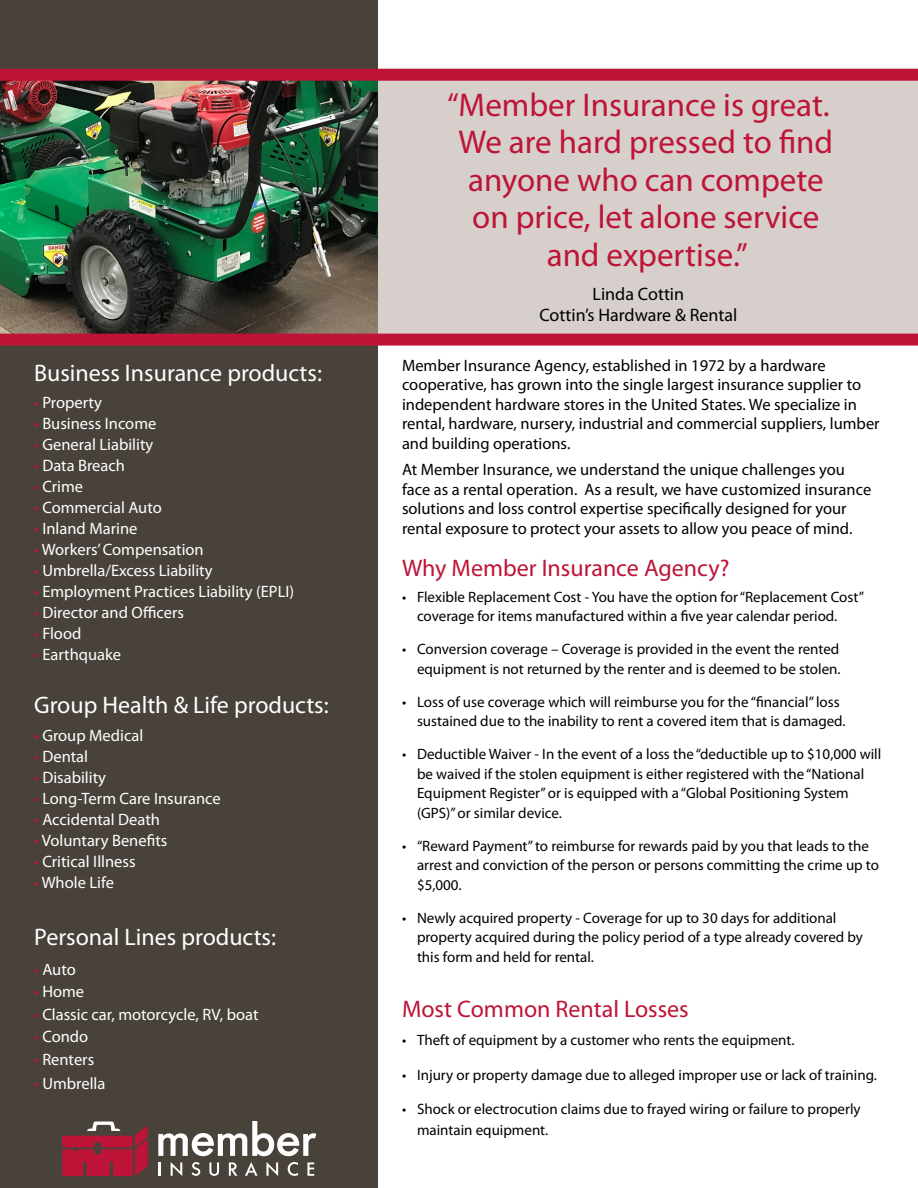
<style>
.page{position:relative;width:918px;height:1188px;background:#fff}
.page>*{position:absolute;margin:0;border:0;box-sizing:border-box;transform-origin:0 0}
.t1{font:33px/37.5px "Myriad Pro";color:#be1437;text-align:center}
.t2{font:24px "Myriad Pro";color:#fff}
.t3{font:24px "Myriad Pro";color:#be1437}
.t4{font:18px/21px "Myriad Pro";color:#000;text-align:center}
.t5{font:16.5px/19.5px "Myriad Pro";color:#000}
.t6{font:16.5px "Myriad Pro";color:#fff}
.t7{font:15px/19.5px "Myriad Pro";color:#000}
.s1{color:#be1437}
</style>
<div class="page">
<div style="left:0;top:0;width:378px;height:1188px;background:#48423b"></div>
<div style="left:378px;top:75px;width:540px;height:260px;background:#d6cfcc"></div>
<svg style="left:158px;top:1121px;width:158px;height:35px"></svg>
<svg style="left:158px;top:1162px;width:2px;height:14px"></svg>
<svg style="left:171px;top:1162px;width:11px;height:14px"></svg>
<svg style="left:192px;top:1162px;width:8px;height:14px"></svg>
<svg style="left:209px;top:1162px;width:10px;height:14px"></svg>
<svg style="left:229px;top:1162px;width:8px;height:14px"></svg>
<svg style="left:245px;top:1162px;width:13px;height:14px"></svg>
<svg style="left:266px;top:1162px;width:12px;height:14px"></svg>
<svg style="left:288px;top:1162px;width:10px;height:14px"></svg>
<svg style="left:307px;top:1162px;width:7px;height:14px"></svg>
<svg style="left:62px;top:1122px;width:86px;height:54px"></svg>
<img style="left:0;top:81px;width:378px;height:253px">
<div style="left:0;top:69px;width:918px;height:12px;background:#be1437"></div>
<div style="left:0;top:334px;width:918px;height:12px;background:#be1437"></div>
<h2 class="t2" style="left:34px;top:358px;width:289px">Business Insurance products:</h2>
<p class="t6" style="left:34px;top:393px;width:69px"><span class="s1">•</span> Property</p>
<p class="t6" style="left:34px;top:414px;width:124px"><span class="s1">•</span> Business Income</p>
<p class="t6" style="left:34px;top:435px;width:121px"><span class="s1">•</span> General Liability</p>
<p class="t6" style="left:34px;top:456px;width:92px"><span class="s1">•</span> Data Breach</p>
<p class="t6" style="left:34px;top:477px;width:51px"><span class="s1">•</span> Crime</p>
<p class="t6" style="left:34px;top:498px;width:129px"><span class="s1">•</span> Commercial Auto</p>
<p class="t6" style="left:34px;top:519px;width:105px"><span class="s1">•</span> Inland Marine</p>
<p class="t6" style="left:34px;top:540px;width:171px"><span class="s1">•</span> Workers’Compensation</p>
<p class="t6" style="left:34px;top:561px;width:180px"><span class="s1">•</span> Umbrella/Excess Liability</p>
<p class="t6" style="left:34px;top:582px;width:261px"><span class="s1">•</span> Employment Practices Liability (EPLI)</p>
<p class="t6" style="left:34px;top:603px;width:151px"><span class="s1">•</span> Director and Officers</p>
<p class="t6" style="left:34px;top:624px;width:49px"><span class="s1">•</span> Flood</p>
<p class="t6" style="left:34px;top:645px;width:88px"><span class="s1">•</span> Earthquake</p>
<h2 class="t2" style="left:34px;top:690px;width:296px">Group Health &amp; Life products:</h2>
<p class="t6" style="left:34px;top:725px;width:111px"><span class="s1">•</span> Group Medical</p>
<p class="t6" style="left:34px;top:746px;width:55px"><span class="s1">•</span> Dental</p>
<p class="t6" style="left:34px;top:767px;width:73px"><span class="s1">•</span> Disability</p>
<p class="t6" style="left:34px;top:788px;width:188px"><span class="s1">•</span> Long-Term Care Insurance</p>
<p class="t6" style="left:34px;top:809px;width:127px"><span class="s1">•</span> Accidental Death</p>
<p class="t6" style="left:34px;top:830px;width:135px"><span class="s1">•</span> Voluntary Benefits</p>
<p class="t6" style="left:34px;top:851px;width:103px"><span class="s1">•</span> Critical Illness</p>
<p class="t6" style="left:34px;top:872px;width:81px"><span class="s1">•</span> Whole Life</p>
<h2 class="t2" style="left:34px;top:922px;width:243px">Personal Lines products:</h2>
<p class="t6" style="left:34px;top:959px;width:43px"><span class="s1">•</span> Auto</p>
<p class="t6" style="left:34px;top:981px;width:51px"><span class="s1">•</span> Home</p>
<p class="t6" style="left:34px;top:1004px;width:226px"><span class="s1">•</span> Classic car, motorcycle, RV, boat</p>
<p class="t6" style="left:34px;top:1026px;width:56px"><span class="s1">•</span> Condo</p>
<p class="t6" style="left:34px;top:1049px;width:62px"><span class="s1">•</span> Renters</p>
<p class="t6" style="left:34px;top:1073px;width:73px"><span class="s1">•</span> Umbrella</p>
<h1 class="t1" style="left:447px;top:86px;width:388px">“Member Insurance is great.<br>We are hard pressed to find anyone who can compete on price, let alone service and expertise.”</h1>
<p class="t4" style="left:539px;top:284px;width:199px">Linda Cottin<br>Cottin’s Hardware &amp; Rental</p>
<p class="t5" style="left:402px;top:355px;width:479px">Member Insurance Agency, established in 1972 by a hardware cooperative, has grown into the single largest insurance supplier to independent hardware stores in the United States. We specialize in rental, hardware, nursery, industrial and commercial suppliers, lumber and building operations.</p>
<p class="t5" style="left:402px;top:460px;width:471px">At Member Insurance, we understand the unique challenges you face as a rental operation. As a result, we have customized insurance solutions and loss control expertise specifically designed for your rental exposure to protect your assets to allow you peace of mind.</p>
<h2 class="t3" style="left:402px;top:553px;width:329px">Why Member Insurance Agency?</h2>
<p class="t7" style="left:417px;top:587px;width:448px;text-indent:-15px">• Flexible Replacement Cost - You have the option for “Replacement Cost” coverage for items manufactured within a five year calendar period.</p>
<p class="t7" style="left:402px;top:639px;width:440px;text-align:right">• Conversion coverage – Coverage is provided in the event the rented equipment is not returned by the renter and is deemed to be stolen.</p>
<p class="t7" style="left:417px;top:692px;width:430px;text-indent:-15px">• Loss of use coverage which will reimburse you for the “financial” loss sustained due to the inability to rent a covered item that is damaged.</p>
<p class="t7" style="left:417px;top:744px;width:466px;text-indent:-15px">• Deductible Waiver - In the event of a loss the “deductible up to $10,000 will be waived if the stolen equipment is either registered with the “National Equipment Register” or is equipped with a “Global Positioning System (GPS)” or similar device.</p>
<p class="t7" style="left:417px;top:836px;width:464px;text-indent:-15px">• “Reward Payment” to reimburse for rewards paid by you that leads to the arrest and conviction of the person or persons committing the crime up to $5,000.</p>
<p class="t7" style="left:417px;top:908px;width:448px;text-indent:-15px">• Newly acquired property - Coverage for up to 30 days for additional property acquired during the policy period of a type already covered by this form and held for rental.</p>
<h2 class="t3" style="left:402px;top:995px;width:288px">Most Common Rental Losses</h2>
<p class="t7" style="left:402px;top:1030px;width:394px">• Theft of equipment by a customer who rents the equipment.</p>
<p class="t7" style="left:402px;top:1065px;width:476px">• Injury or property damage due to alleged improper use or lack of training.</p>
<p class="t7" style="left:417px;top:1098px;width:445px;line-height:21px;text-indent:-15px">• Shock or electrocution claims due to frayed wiring or failure to properly maintain equipment.</p>
</div>
